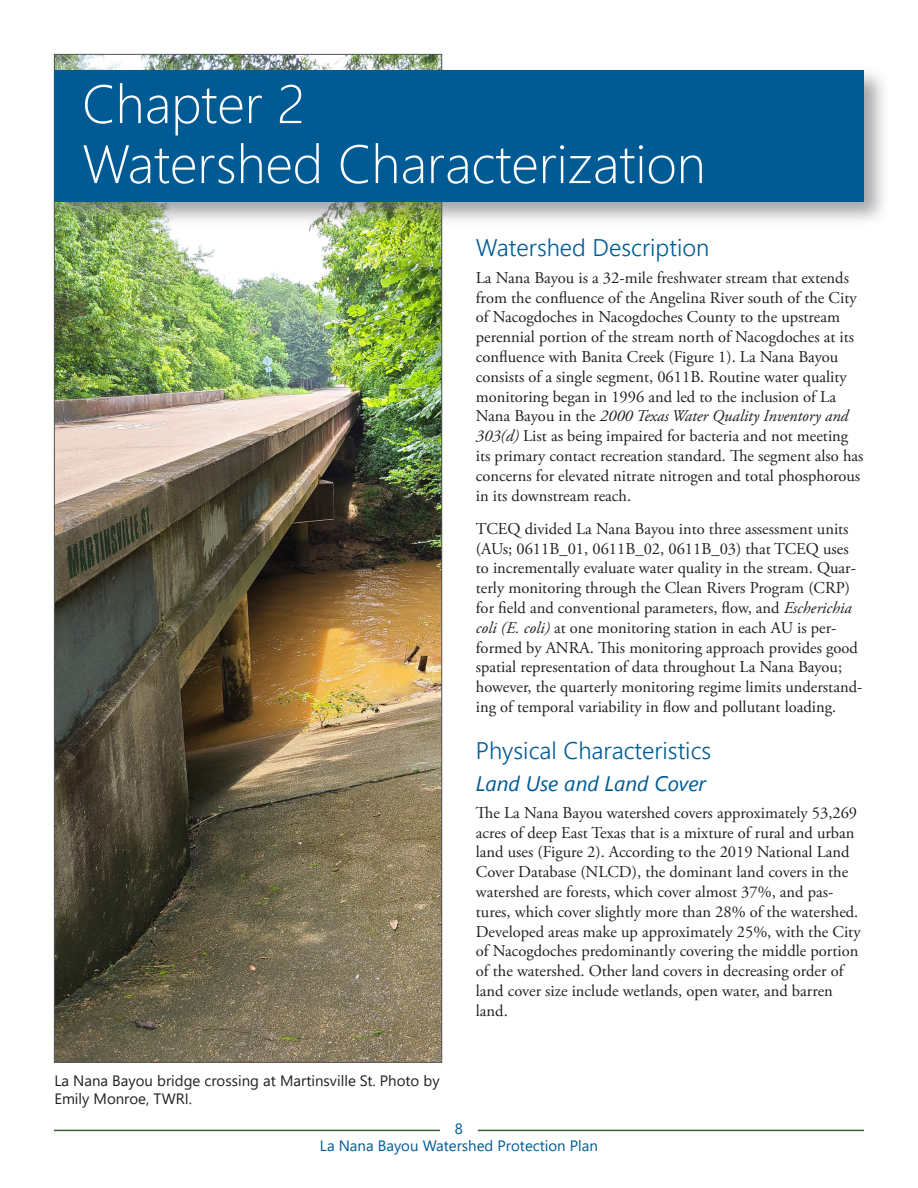
<style>
.page{position:relative;width:918px;height:1188px;background:#fff}
.page>*{position:absolute;margin:0;border:0;box-sizing:border-box;transform-origin:0 0}
.Navasota_Chapter_Titles{font:300 54px "Segoe UI";color:#fff}
.Navasota_Header_1{font:300 24px "Segoe UI";color:#005b95}
.Navasota_Header_2{font:italic 21px "Segoe UI";color:#005b95}
.Navasota_Paragraph{font:16.5px/19.8px "Adobe Garamond Pro";color:#231f20}
.Navasota_Captions{font:15px/18px "Segoe UI";color:#231f20}
.t1{font:15px/16.5px "Segoe UI";color:#005b95;text-align:center}
.s1{font-style:italic}
</style>
<div class="page">
<hr style="left:54px;top:1130px;width:386px;height:1px;background:#3a632f">
<hr style="left:478px;top:1130px;width:386px;height:1px;background:#3a632f">
<img style="left:56px;top:56px;width:384px;height:1005px">
<div style="left:49px;top:66px;width:841px;height:162px;background:#54555a;opacity:.53"></div>
<div style="left:54px;top:70px;width:810px;height:132px;background:#005b95"></div>
<p class="Navasota_Chapter_Titles" style="left:82px;top:53px;width:225px">Chapter 2</p>
<p class="Navasota_Chapter_Titles" style="left:82px;top:113px;width:625px">Watershed Characterization</p>
<p class="Navasota_Captions" style="left:54px;top:1070px;width:387px">La Nana Bayou bridge crossing at Martinsville St. Photo by<br>Emily Monroe, TWRI.</p>
<p class="Navasota_Header_1" style="left:476px;top:225px;width:235px">Watershed Description</p>
<p class="Navasota_Paragraph" style="left:476px;top:268px;width:389px">La Nana Bayou is a 32-mile freshwater stream that extends from the confluence of the Angelina River south of the City of Nacogdoches in Nacogdoches County to the upstream perennial portion of the stream north of Nacogdoches at its confluence with Banita Creek (Figure 1). La Nana Bayou consists of a single segment, 0611B. Routine water quality monitoring began in 1996 and led to the inclusion of La Nana Bayou in the <span class="s1">2000 Texas Water Quality Inventory and 303(d)</span> List as being impaired for bacteria and not meeting its primary contact recreation standard. The segment also has concerns for elevated nitrate nitrogen and total phosphorous in its downstream reach.</p>
<p class="Navasota_Paragraph" style="left:476px;top:519px;width:388px">TCEQ divided La Nana Bayou into three assessment units (AUs; 0611B_01, 0611B_02, 0611B_03) that TCEQ uses to incrementally evaluate water quality in the stream. Quar&shy;terly monitoring through the Clean Rivers Program (CRP) for field and conventional parameters, flow, and <span class="s1">Escherichia coli (E. coli)</span> at one monitoring station in each AU is per&shy;formed by ANRA. This monitoring approach provides good spatial representation of data throughout La Nana Bayou; however, the quarterly monitoring regime limits understand&shy;ing of temporal variability in flow and pollutant loading.</p>
<p class="Navasota_Header_1" style="left:476px;top:728px;width:237px">Physical Characteristics</p>
<p class="Navasota_Header_2" style="left:476px;top:764px;width:232px">Land Use and Land Cover</p>
<p class="Navasota_Paragraph" style="left:476px;top:803px;width:386px">The La Nana Bayou watershed covers approximately 53,269 acres of deep East Texas that is a mixture of rural and urban land uses (Figure 2). According to the 2019 National Land Cover Database (NLCD), the dominant land covers in the watershed are forests, which cover almost 37%, and pas&shy;tures, which cover slightly more than 28% of the watershed.<br>Developed areas make up approximately 25%, with the City of Nacogdoches predominantly covering the middle portion of the watershed. Other land covers in decreasing order of land cover size include wetlands, open water, and barren land.</p>
<p class="t1" style="left:320px;top:1119px;width:280px">8<br>La Nana Bayou Watershed Protection Plan</p>
</div>
